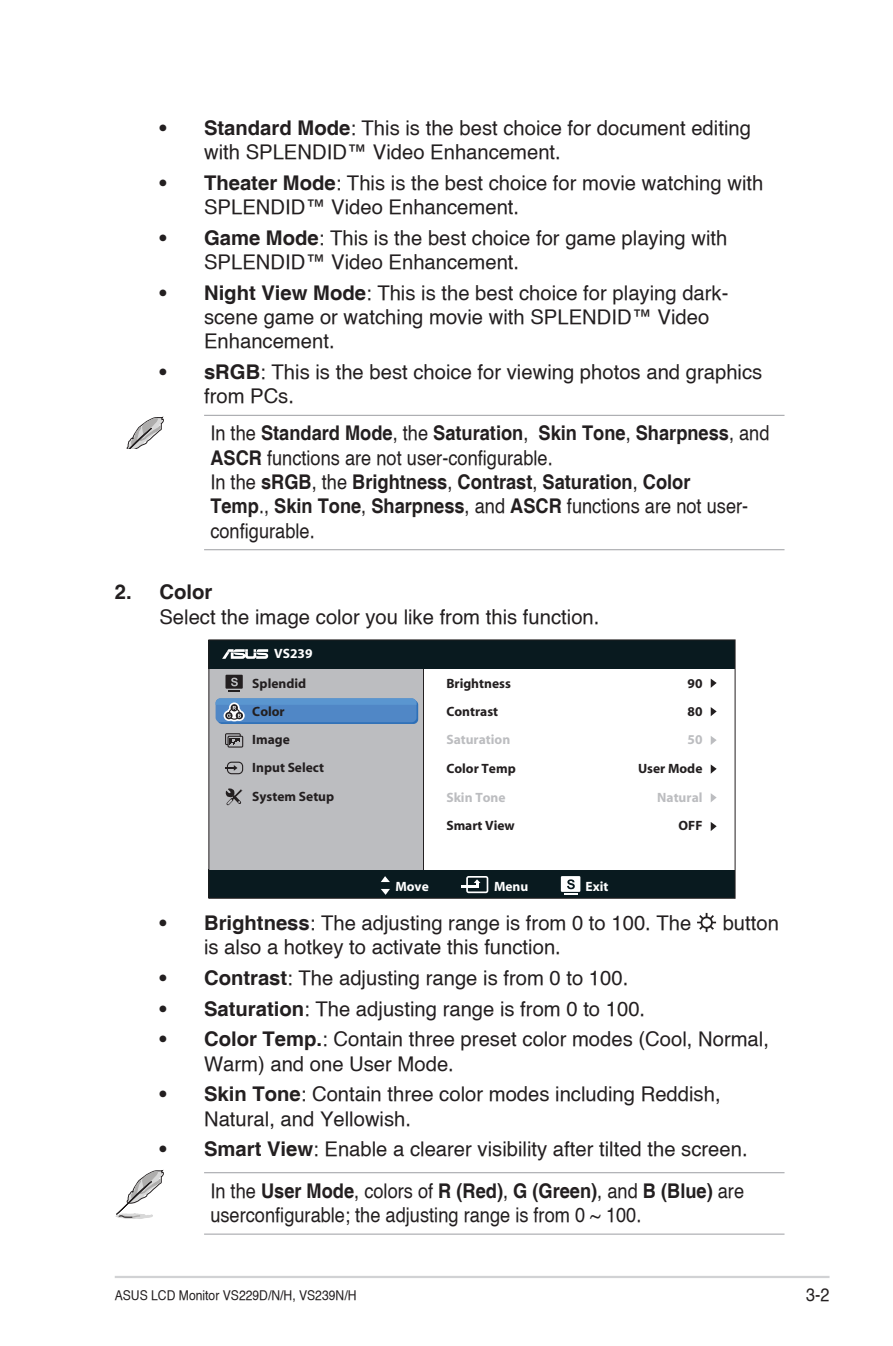
<style>
.page{position:relative;width:893px;height:1346px;background:#fff}
.page>*{position:absolute;margin:0;border:0;box-sizing:border-box;transform-origin:0 0}
.Bulleted_Text{font:20.25px/24.3px "Helvetica";color:#231f20}
.t1{font:700 20.25px/24.3px "Helvetica";color:#231f20;scale:.9 1}
.Bulleted_Text-2{font:20.25px/24.3px "Helvetica";color:#231f20;scale:.9 1}
.List_2{font:20.25px/24.3px "Helvetica";color:#231f20}
.t2{font:18px "Helvetica";color:#231f20;scale:.9 1}
.t3{font:700 13.5px/27.9px "Myriad";color:#231f20}
.t4{font:13.5px "Helvetica";color:#231f20;scale:.9 1}
.t5{font:700 13.5px "Myriad";color:#fff}
.t6{font:700 13.5px "Myriad";color:#bcbdc0}
.s1{font-weight:700}
.s2{font-weight:400}
.s3{color:#bcbdc0}
</style>
<div class="page">
<hr style="left:115px;top:1276px;width:714px;height:2px;background:#d1d2d4">
<hr style="left:204px;top:415px;width:580px;height:1px;background:#a8a9ad">
<hr style="left:204px;top:549px;width:580px;height:1px;background:#a8a9ad">
<svg style="left:126px;top:417px;width:38px;height:31px"></svg>
<div style="left:209px;top:640px;width:526px;height:28px;background:#091a1f"></div>
<div style="left:209px;top:869px;width:526px;height:29px;background:#091a1f"></div>
<div style="left:209px;top:668px;width:215px;height:201px;background:#bcbdc0"></div>
<div style="left:208px;top:639px;width:527px;height:260px;border:1px solid #231f20"></div>
<hr style="left:423px;top:668px;width:1px;height:201px;background:#231f20">
<div style="left:225px;top:675px;width:18px;height:14px;background:#231f20"></div>
<svg style="left:228px;top:678px;width:12px;height:14px"></svg>
<svg style="left:225px;top:733px;width:18px;height:14px"></svg>
<svg style="left:226px;top:761px;width:17px;height:13px"></svg>
<svg style="left:225px;top:788px;width:18px;height:17px"></svg>
<svg style="left:217px;top:700px;width:201px;height:24px"></svg>
<svg style="left:222px;top:649px;width:46px;height:10px"></svg>
<svg style="left:561px;top:876px;width:19px;height:19px"></svg>
<svg style="left:381px;top:876px;width:9px;height:6px"></svg>
<svg style="left:381px;top:889px;width:9px;height:6px"></svg>
<svg style="left:711px;top:679px;width:6px;height:9px"></svg>
<svg style="left:711px;top:707px;width:6px;height:9px"></svg>
<svg style="left:711px;top:736px;width:6px;height:9px"></svg>
<svg style="left:711px;top:764px;width:6px;height:10px"></svg>
<svg style="left:711px;top:822px;width:6px;height:9px"></svg>
<svg style="left:711px;top:793px;width:6px;height:9px"></svg>
<svg style="left:461px;top:876px;width:27px;height:17px"></svg>
<svg style="left:216px;top:698px;width:200px;height:25px;background:#568bc5"></svg>
<svg style="left:697px;top:913px;width:19px;height:19px"></svg>
<hr style="left:204px;top:1172px;width:580px;height:1px;background:#a8a9ad">
<hr style="left:204px;top:1233px;width:580px;height:1px;background:#a8a9ad">
<svg style="left:115px;top:1170px;width:49px;height:49px"></svg>
<p class="Bulleted_Text" style="left:204px;top:115px;width:548px;text-indent:-45px"><span class="s1">• Standard Mode</span>: This is the best choice for document editing with SPLENDID™ Video Enhancement.</p>
<p class="Bulleted_Text" style="left:204px;top:170px;width:561px;text-indent:-45px"><span class="s1">• Theater Mode</span>: This is the best choice for movie watching with<br>SPLENDID™ Video Enhancement.</p>
<p class="Bulleted_Text" style="left:204px;top:225px;width:525px;text-indent:-45px"><span class="s1">• Game Mode</span>: This is the best choice for game playing with<br>SPLENDID™ Video Enhancement.</p>
<p class="Bulleted_Text" style="left:204px;top:280px;width:526px;text-indent:-45px"><span class="s1">• Night View Mode</span>: This is the best choice for playing dark&shy;scene game or watching movie with SPLENDID™ Video<br>Enhancement.</p>
<p class="Bulleted_Text" style="left:204px;top:359px;width:560px;text-indent:-45px"><span class="s1">• sRGB</span>: This is the best choice for viewing photos and graphics from PCs.</p>
<p class="t1" style="left:210px;top:422px;width:623px"><span class="s2">In the</span> Standard Mode<span class="s2">, the</span> Saturation<span class="s2">,</span> Skin Tone<span class="s2">,</span> Sharpness<span class="s2">, and </span>ASCR <span class="s2">functions are not user-configurable.<br>In the</span> sRGB<span class="s2">, the</span> Brightness<span class="s2">,</span> Contrast<span class="s2">,</span> Saturation<span class="s2">,</span> Color<br>Temp<span class="s2">.,</span> Skin Tone<span class="s2">,</span> Sharpness<span class="s2">, and</span> ASCR <span class="s2">functions are not user&shy;configurable.</span></p>
<p class="List_2" style="left:159px;top:580px;width:442px;text-indent:-45px"><span class="s1">2. Color<br></span>Select the image color you like from this function.</p>
<p class="t5" style="left:274px;top:647px;width:40px">VS239</p>
<p class="t3" style="left:252px;top:670px;width:73px">Splendid<br>Color<br>Image<br>Input Select</p>
<p class="t3" style="left:446px;top:670px;width:66px">Brightness<br>Contrast<br><span class="s3">Saturation</span></p>
<p class="t3" style="left:446px;top:755px;width:71px">Color Temp</p>
<p class="t3" style="left:687px;top:670px;width:16px">90<br>80</p>
<p class="t6" style="left:687px;top:732px;width:16px">50</p>
<p class="t3" style="left:638px;top:755px;width:66px">User Mode</p>
<p class="t3" style="left:252px;top:783px;width:83px">System Setup</p>
<p class="t6" style="left:446px;top:791px;width:61px">Skin Tone</p>
<p class="t6" style="left:657px;top:791px;width:47px">Natural</p>
<p class="t3" style="left:446px;top:812px;width:70px">Smart View</p>
<p class="t3" style="left:679px;top:812px;width:25px">OFF</p>
<p class="t5" style="left:395px;top:879px;width:35px">Move</p>
<p class="t5" style="left:494px;top:879px;width:36px">Menu</p>
<p class="t5" style="left:586px;top:879px;width:24px">Exit</p>
<p class="Bulleted_Text" style="left:159px;top:910px;width:533px"><span class="s1">• Brightness</span>: The adjusting range is from 0 to 100. The</p>
<p class="Bulleted_Text" style="left:723px;top:910px;width:58px">button</p>
<p class="Bulleted_Text" style="left:204px;top:934px;width:358px">is also a hotkey to activate this function.</p>
<p class="Bulleted_Text" style="left:159px;top:965px;width:470px"><span class="s1">• Contrast</span>: The adjusting range is from 0 to 100.</p>
<p class="Bulleted_Text" style="left:159px;top:996px;width:487px"><span class="s1">• Saturation</span>: The adjusting range is from 0 to 100.</p>
<p class="Bulleted_Text" style="left:204px;top:1026px;width:566px;text-indent:-45px"><span class="s1">• Color Temp.</span>: Contain three preset color modes (Cool, Normal,<br>Warm) and one User Mode.</p>
<p class="Bulleted_Text" style="left:204px;top:1081px;width:518px;text-indent:-45px"><span class="s1">• Skin Tone</span>: Contain three color modes including Reddish,<br>Natural, and Yellowish.</p>
<p class="Bulleted_Text" style="left:159px;top:1136px;width:590px"><span class="s1">• Smart View</span>: Enable a clearer visibility after tilted the screen.</p>
<p class="Bulleted_Text-2" style="left:210px;top:1178px;width:595px">In the <span class="s1">User Mode</span>, colors of <span class="s1">R (Red)</span>, <span class="s1">G (Green)</span>, and <span class="s1">B (Blue)</span> are userconfigurable; the adjusting range is from 0 ~ 100.</p>
<p class="t4" style="left:115px;top:1287px;width:270px">ASUS LCD Monitor VS229D/N/H, VS239N/H</p>
<p class="t2" style="left:806px;top:1283px;width:28px">3-2</p>
</div>
